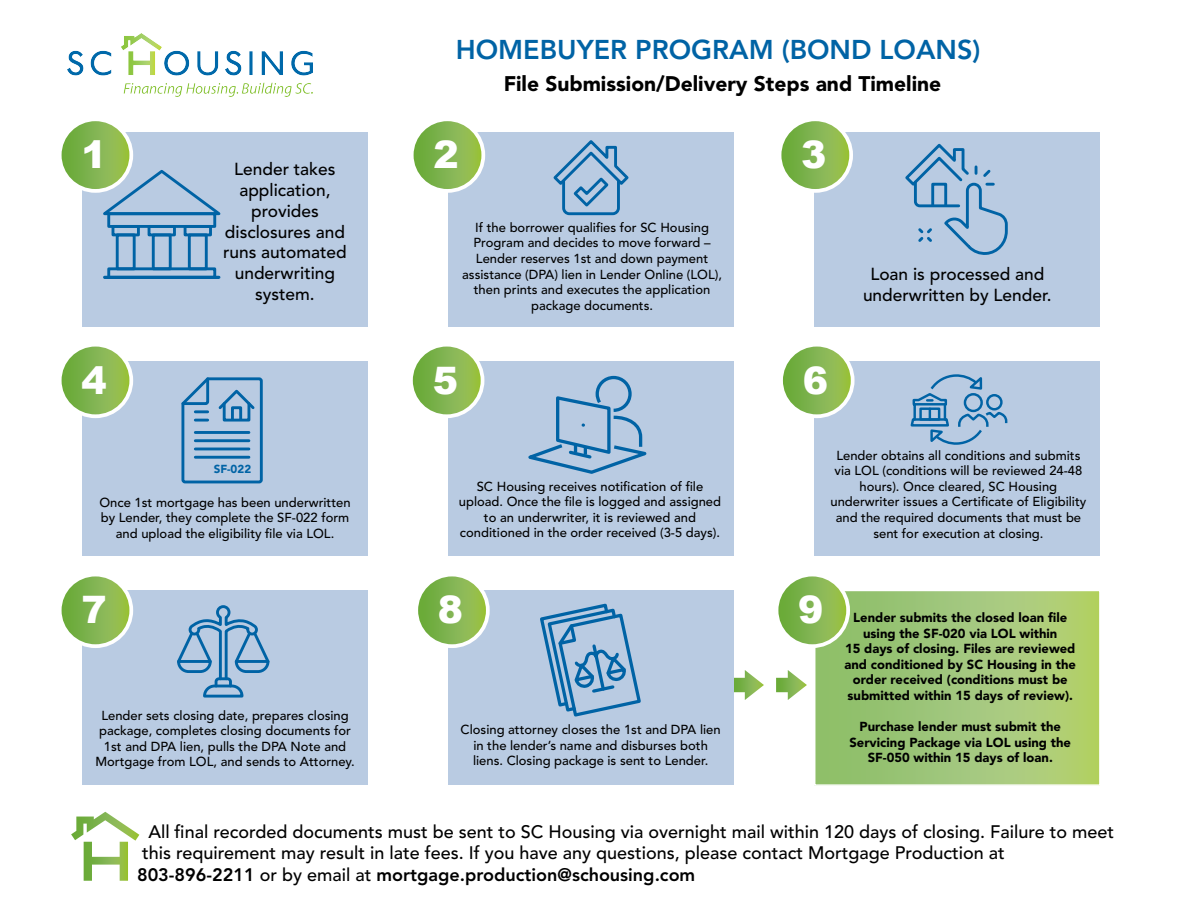
<style>
.page{position:relative;width:1188px;height:918px;background:#fff}
.page>*{position:absolute;margin:0;border:0;box-sizing:border-box;transform-origin:0 0}
.t1{font:900 37.95px "Arial";color:#fff}
.t2{font:800 27px "Avenir LT Std";color:#0063a5}
.t3{font:900 21px "Avenir LT Std";color:#000}
.t4{font:500 18px/21.6px "Avenir LT Std";color:#000}
.t5{font:500 17.25px/20.9px "Avenir LT Std";color:#000;text-align:center}
.t6{font:500 13.05px/15.6px "Avenir LT Std";color:#000;text-align:center}
.t7{font:900 13.05px/15.6px "Avenir LT Std";color:#000;text-align:center}
.t8{font:900 11.55px "Avenir LT Std";color:#0063a5}
.s1{font-weight:800}
</style>
<div class="page">
<img style="left:67px;top:33px;width:245px;height:63px">
<svg style="left:734px;top:670px;width:30px;height:30px"></svg>
<svg style="left:776px;top:670px;width:31px;height:30px"></svg>
<div style="left:83px;top:132px;width:285px;height:195px;background:#b9cbe2"></div>
<div style="left:449px;top:132px;width:285px;height:195px;background:#b9cbe2"></div>
<div style="left:815px;top:132px;width:285px;height:195px;background:#b9cbe2"></div>
<div style="left:83px;top:361px;width:285px;height:195px;background:#b9cbe2"></div>
<div style="left:449px;top:361px;width:285px;height:195px;background:#b9cbe2"></div>
<div style="left:815px;top:361px;width:285px;height:195px;background:#b9cbe2"></div>
<div style="left:83px;top:590px;width:285px;height:195px;background:#b9cbe2"></div>
<div style="left:449px;top:590px;width:285px;height:195px;background:#b9cbe2"></div>
<svg style="left:817px;top:593px;width:281px;height:190px;background:#a1c776"></svg>
<div style="left:814px;top:590px;width:287px;height:196px;border:2px solid #fff"></div>
<svg style="left:553px;top:140px;width:76px;height:76px"></svg>
<svg style="left:905px;top:143px;width:103px;height:112px"></svg>
<svg style="left:181px;top:377px;width:82px;height:107px"></svg>
<div style="left:223px;top:402px;width:27px;height:20px;border:3px solid #0063a5"></div>
<svg style="left:910px;top:374px;width:98px;height:71px"></svg>
<svg style="left:528px;top:375px;width:119px;height:99px"></svg>
<div style="left:107px;top:267px;width:109px;height:12px;border:3px solid #0063a5"></div>
<div style="left:116px;top:233px;width:20px;height:37px;border:3px solid #0063a5"></div>
<div style="left:152px;top:233px;width:20px;height:37px;border:3px solid #0063a5"></div>
<div style="left:188px;top:233px;width:20px;height:37px;border:3px solid #0063a5"></div>
<div style="left:107px;top:212px;width:109px;height:16px;border:3px solid #0063a5"></div>
<svg style="left:103px;top:169px;width:118px;height:49px"></svg>
<div style="left:112px;top:225px;width:28px;height:11px;border:3px solid #0063a5"></div>
<div style="left:148px;top:225px;width:28px;height:11px;border:3px solid #0063a5"></div>
<div style="left:184px;top:225px;width:28px;height:11px;border:3px solid #0063a5"></div>
<div style="left:103px;top:276px;width:117px;height:3px;border:3px solid #0063a5"></div>
<svg style="left:177px;top:605px;width:93px;height:93px"></svg>
<svg style="left:540px;top:603px;width:101px;height:114px"></svg>
<svg style="left:60px;top:119px;width:71px;height:72px;background:#8ab957"></svg>
<div style="left:58px;top:117px;width:75px;height:76px;border:4px solid #fff;border-radius:50%"></div>
<svg style="left:60px;top:345px;width:71px;height:71px;background:#89b955"></svg>
<div style="left:58px;top:343px;width:75px;height:75px;border:4px solid #fff;border-radius:50%"></div>
<svg style="left:60px;top:575px;width:71px;height:71px;background:#89b955"></svg>
<div style="left:58px;top:573px;width:75px;height:75px;border:4px solid #fff;border-radius:50%"></div>
<svg style="left:416px;top:575px;width:72px;height:71px;background:#8ab957"></svg>
<div style="left:414px;top:573px;width:76px;height:75px;border:4px solid #fff;border-radius:50%"></div>
<svg style="left:777px;top:575px;width:71px;height:71px;background:#89b955"></svg>
<div style="left:775px;top:573px;width:75px;height:75px;border:4px solid #fff;border-radius:50%"></div>
<svg style="left:411px;top:345px;width:72px;height:71px;background:#8ab957"></svg>
<div style="left:409px;top:343px;width:75px;height:75px;border:4px solid #fff;border-radius:50%"></div>
<svg style="left:781px;top:345px;width:72px;height:71px;background:#8ab957"></svg>
<div style="left:779px;top:343px;width:76px;height:75px;border:4px solid #fff;border-radius:50%"></div>
<svg style="left:412px;top:119px;width:71px;height:72px;background:#8ab957"></svg>
<div style="left:410px;top:117px;width:75px;height:76px;border:4px solid #fff;border-radius:50%"></div>
<svg style="left:780px;top:119px;width:71px;height:72px;background:#8ab957"></svg>
<div style="left:778px;top:117px;width:75px;height:76px;border:4px solid #fff;border-radius:50%"></div>
<svg style="left:71px;top:812px;width:68px;height:69px"></svg>
<h1 class="t1" style="left:81px;top:127px;width:27px">1</h1>
<h1 class="t1" style="left:81px;top:352px;width:27px">4</h1>
<h3 class="t5" style="left:223px;top:159px;width:125px">Lender takes application, provides disclosures and runs automated underwriting system.</h3>
<p class="t8" style="left:214px;top:462px;width:39px">SF-022</p>
<p class="t6" style="left:99px;top:495px;width:253px">Once 1st mortgage has been underwritten by Lender, they complete the SF-022 form and upload the eligibility file via LOL.</p>
<h2 class="t2" style="left:456px;top:34px;width:526px">HOMEBUYER PROGRAM (BOND LOANS)</h2>
<h3 class="t3" style="left:504px;top:71px;width:439px">File Submission/Delivery Steps and Timeline</h3>
<h1 class="t1" style="left:433px;top:127px;width:27px">2</h1>
<h1 class="t1" style="left:801px;top:127px;width:27px">3</h1>
<p class="t6" style="left:462px;top:220px;width:261px">If the borrower qualifies for SC Housing Program and decides to move forward – Lender reserves 1st and down payment assistance (DPA) lien in Lender Online (LOL), then prints and executes the application package documents.</p>
<h1 class="t1" style="left:433px;top:352px;width:27px">5</h1>
<h1 class="t1" style="left:803px;top:352px;width:27px">6</h1>
<h3 class="t5" style="left:863px;top:264px;width:190px">Loan is processed and underwritten by Lender.</h3>
<p class="t6" style="left:459px;top:479px;width:264px">SC Housing receives notification of file upload. Once the file is logged and assigned to an underwriter, it is reviewed and conditioned in the order received (3-5 days).</p>
<p class="t6" style="left:830px;top:448px;width:257px">Lender obtains all conditions and submits via LOL (conditions will be reviewed 24-48 hours). Once cleared, SC Housing underwriter issues a Certificate of Eligibility and the required documents that must be sent for execution at closing.</p>
<h1 class="t1" style="left:81px;top:582px;width:27px">7</h1>
<h1 class="t1" style="left:438px;top:582px;width:27px">8</h1>
<h1 class="t1" style="left:798px;top:582px;width:27px">9</h1>
<p class="t6" style="left:95px;top:708px;width:261px">Lender sets closing date, prepares closing package, completes closing documents for 1st and DPA lien, pulls the DPA Note and Mortgage from LOL, and sends to Attorney.</p>
<p class="t6" style="left:461px;top:722px;width:262px">Closing attorney closes the 1st and DPA lien in the lender’s name and disburses both liens. Closing package is sent to Lender.</p>
<p class="t7" style="left:844px;top:610px;width:233px">Lender submits the closed loan file using the SF-020 via LOL within<br>15 days of closing. Files are reviewed and conditioned by SC Housing in the order received (conditions must be submitted within 15 days of review).</p>
<p class="t7" style="left:849px;top:719px;width:223px">Purchase lender must submit the<br>Servicing Package via LOL using the<br>SF-050 within 15 days of loan.</p>
<p class="t4" style="left:137px;top:821px;width:979px;text-indent:11px">All final recorded documents must be sent to SC Housing via overnight mail within 120 days of closing. Failure to meet this requirement may result in late fees. If you have any questions, please contact Mortgage Production at<br><span class="s1">803-896-2211</span> or by email at <span class="s1">mortgage.production@schousing.com</span></p>
</div>
